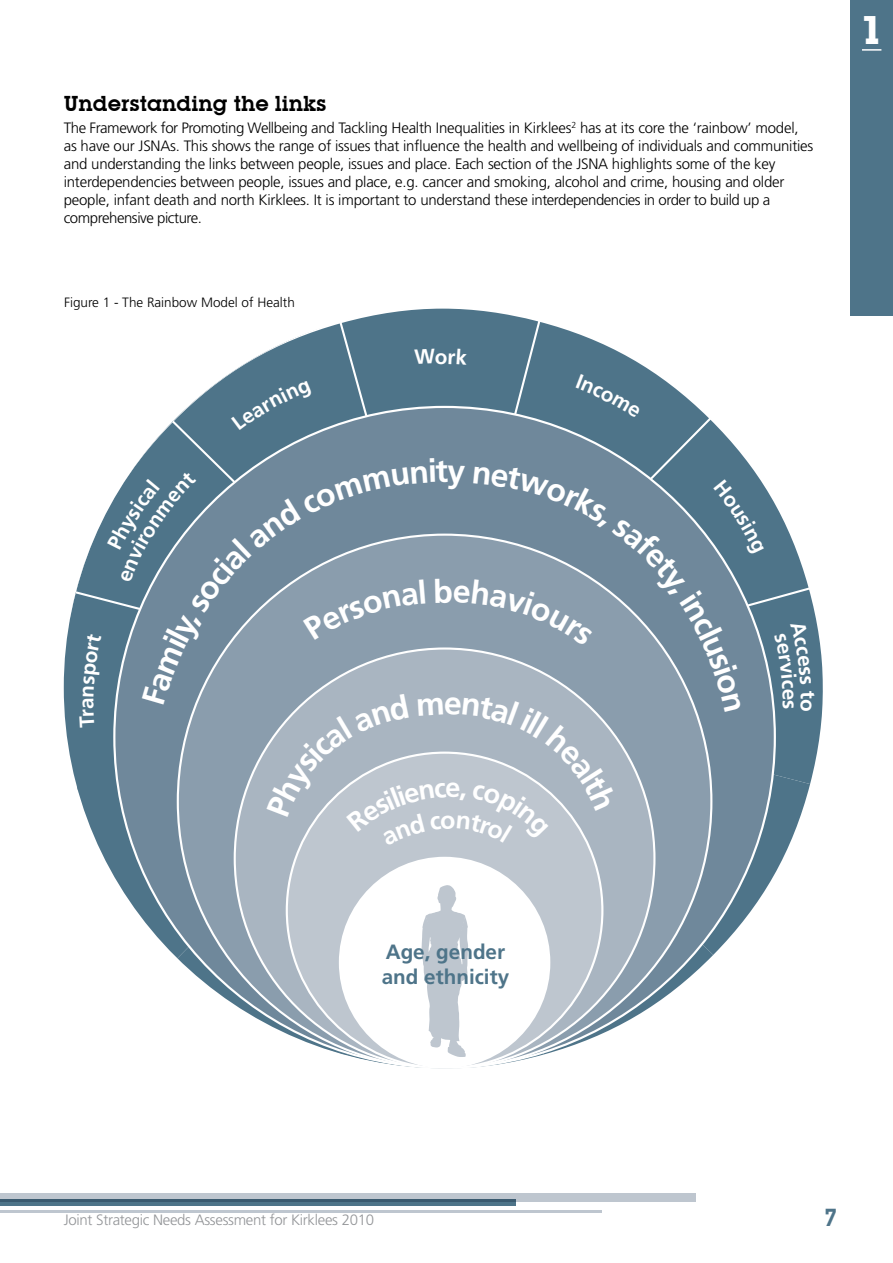
<style>
.page{position:relative;width:893px;height:1263px;background:#fff}
.page>*{position:absolute;margin:0;border:0;box-sizing:border-box;transform-origin:0 0}
.t1{font:700 38.85px "Lubalin Graph IT Cby BT";color:#fff}
.t2{font:600 24px "Lubalin Graph IT Cby BT";color:#4e7489}
.t3{font:600 21px "Lubalin Graph IT Cby BT";color:#000}
.t4{font:700 20.7px/25.2px "Frutiger";color:#4e7489}
.t5{font:700 20.7px "Frutiger";color:#fff}
.t6{font:300 15px/18px "Frutiger LT";letter-spacing:-.015em;color:#000}
.t7{font:300 15px "Frutiger";letter-spacing:-.02em;color:#939598}
.t8{font:300 13.5px "Frutiger LT";color:#000}
</style>
<div class="page">
<div style="left:0;top:1193px;width:695px;height:9px;background:#bec6cf"></div>
<svg style="left:0;top:1199px;width:515px;height:6px;background:#44677c"></svg>
<hr style="left:0;top:1210px;width:602px;height:2px;background:#bec6cf">
<div style="left:850px;top:0;width:43px;height:316px;background:#4e7489"></div>
<svg style="left:862px;top:49px;width:19px;height:2px"></svg>
<svg style="left:190px;top:323px;width:149px;height:82px"></svg>
<svg style="left:64px;top:591px;width:13px;height:196px;fill:#4e7489"></svg>
<svg style="left:77px;top:590px;width:35px;height:283px"></svg>
<svg style="left:777px;top:784px;width:33px;height:86px;fill:#4e7489"></svg>
<svg style="left:777px;top:597px;width:46px;height:187px;background:#6b8a9c"></svg>
<svg style="left:777px;top:508px;width:34px;height:112px;fill:#4e7489"></svg>
<svg style="left:541px;top:322px;width:154px;height:83px;fill:#4e7489"></svg>
<svg style="left:339px;top:308px;width:202px;height:97px;background:#5b7e92"></svg>
<svg style="left:112px;top:405px;width:665px;height:663px"></svg>
<div style="left:178px;top:535px;width:533px;height:533px;background:#8a9dad;border-radius:50%"></div>
<div style="left:235px;top:648px;width:419px;height:420px;background:#a9b5c1;border-radius:50%"></div>
<div style="left:287px;top:753px;width:315px;height:315px;background:#bec6cf;border-radius:50%"></div>
<div style="left:339px;top:857px;width:211px;height:211px;background:#fff;border-radius:50%"></div>
<svg style="left:422px;top:885px;width:46px;height:172px"></svg>
<div style="left:231px;top:380px;width:81px;height:50px;background:#4e7489"></div>
<svg style="left:414px;top:349px;width:21px;height:15px"></svg>
<svg style="left:449px;top:349px;width:19px;height:16px"></svg>
<div style="left:774px;top:620px;width:40px;height:79px;background:#4e7489"></div>
<svg style="left:79px;top:458px;width:685px;height:387px"></svg>
<div style="left:576px;top:374px;width:65px;height:44px;background:#4e7489"></div>
<h3 class="t3" style="left:64px;top:90px;width:265px">Understanding the links</h3>
<p class="t6" style="left:64px;top:119px;width:751px">The Framework for Promoting Wellbeing and Tackling Health Inequalities in Kirklees<sup>2</sup> has at its core the ‘rainbow’ model, as have our JSNAs. This shows the range of issues that influence the health and wellbeing of individuals and communities and understanding the links between people, issues and place. Each section of the JSNA highlights some of the key interdependencies between people, issues and place, e.g. cancer and smoking, alcohol and crime, housing and older people, infant death and north Kirklees. It is important to understand these interdependencies in order to build up a comprehensive picture.</p>
<p class="t8" style="left:64px;top:294px;width:232px">Figure 1 - The Rainbow Model of Health</p>
<h3 class="t5" style="left:435px;top:344px;width:14px">o</h3>
<h1 class="t1" style="left:860px;top:7px;width:25px">1</h1>
<h3 class="t5" style="left:74px;top:709px;width:13px;rotate:-90deg">a</h3>
<h3 class="t4" style="left:382px;top:939px;width:129px">Age, gender and ethnicity</h3>
<p class="t7" style="left:64px;top:1212px;width:312px">Joint Strategic Needs Assessment for Kirklees 2010</p>
<h3 class="t5" style="left:820px;top:699px;width:14px;rotate:90deg">o</h3>
<h3 class="t5" style="left:802px;top:700px;width:11px;rotate:90deg">s</h3>
<h2 class="t2" style="left:824px;top:1203px;width:15px">7</h2>
</div>
